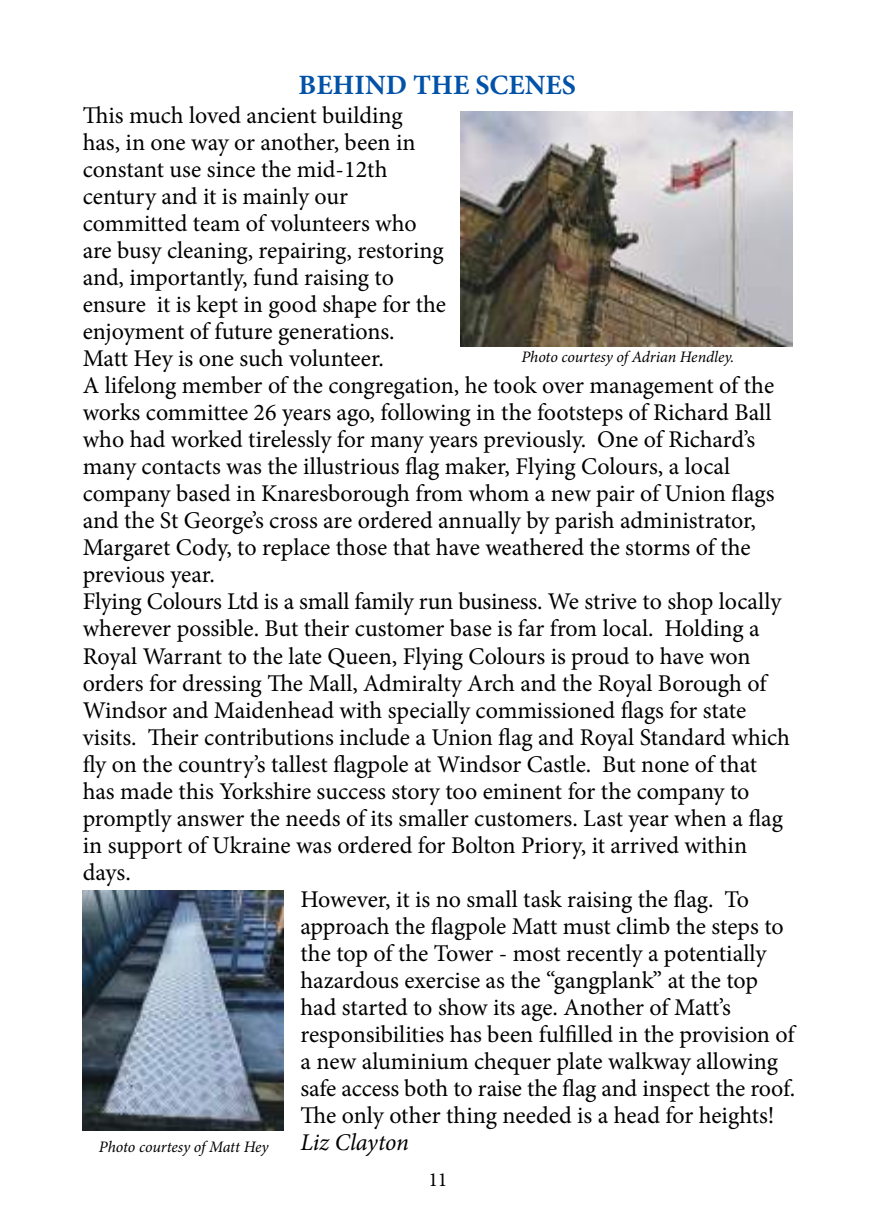
<style>
.page{position:relative;width:876px;height:1225px;background:#fff}
.page>*{position:absolute;margin:0;border:0;box-sizing:border-box;transform-origin:0 0}
.t1{font:700 28px "Minion Pro";color:#0252a7}
.t2{font:24px "Minion Pro";letter-spacing:-.005em;color:#000}
.t3{font:italic 24px "Minion Pro";letter-spacing:-.005em;color:#000}
.t4{font:20px "Minion Pro";color:#000}
.t5{font:italic 16px "Minion Pro";letter-spacing:-.01em;color:#000}
</style>
<div class="page">
<img style="left:82px;top:890px;width:201px;height:240px">
<img style="left:460px;top:111px;width:333px;height:235px">
<p class="t1" style="left:299px;top:65px;width:279px">BEHIND THE SCENES</p>
<p class="t2" style="left:83px;top:100px;width:321px">This much loved ancient building</p>
<p class="t2" style="left:83px;top:127px;width:334px">has, in one way or another, been in</p>
<p class="t2" style="left:83px;top:154px;width:306px">constant use since the mid-12th</p>
<p class="t2" style="left:83px;top:181px;width:267px">century and it is mainly our</p>
<p class="t2" style="left:83px;top:208px;width:336px">committed team of volunteers who</p>
<p class="t2" style="left:83px;top:235px;width:363px">are busy cleaning, repairing, restoring</p>
<p class="t2" style="left:83px;top:262px;width:313px">and, importantly, fund raising to</p>
<p class="t2" style="left:83px;top:289px;width:365px">ensure it is kept in good shape for the</p>
<p class="t2" style="left:83px;top:316px;width:314px">enjoyment of future generations.</p>
<p class="t2" style="left:83px;top:343px;width:303px">Matt Hey is one such volunteer.</p>
<p class="t2" style="left:83px;top:370px;width:693px">A lifelong member of the congregation, he took over management of the</p>
<p class="t2" style="left:83px;top:397px;width:690px">works committee 26 years ago, following in the footsteps of Richard Ball</p>
<p class="t2" style="left:83px;top:424px;width:674px">who had worked tirelessly for many years previously. One of Richard’s</p>
<p class="t2" style="left:83px;top:451px;width:649px">many contacts was the illustrious flag maker, Flying Colours, a local</p>
<p class="t2" style="left:83px;top:478px;width:693px">company based in Knaresborough from whom a new pair of Union flags</p>
<p class="t2" style="left:83px;top:505px;width:675px">and the St George’s cross are ordered annually by parish administrator,</p>
<p class="t2" style="left:83px;top:532px;width:670px">Margaret Cody, to replace those that have weathered the storms of the</p>
<p class="t2" style="left:83px;top:559px;width:134px">previous year.</p>
<p class="t2" style="left:83px;top:586px;width:700px">Flying Colours Ltd is a small family run business. We strive to shop locally</p>
<p class="t2" style="left:83px;top:613px;width:678px">wherever possible. But their customer base is far from local. Holding a</p>
<p class="t2" style="left:83px;top:640px;width:669px">Royal Warrant to the late Queen, Flying Colours is proud to have won</p>
<p class="t2" style="left:83px;top:667px;width:685px">orders for dressing The Mall, Admiralty Arch and the Royal Borough of</p>
<p class="t2" style="left:83px;top:694px;width:665px">Windsor and Maidenhead with specially commissioned flags for state</p>
<p class="t2" style="left:83px;top:721px;width:709px">visits. Their contributions include a Union flag and Royal Standard which</p>
<p class="t2" style="left:83px;top:748px;width:676px">fly on the country’s tallest flagpole at Windsor Castle. But none of that</p>
<p class="t2" style="left:83px;top:775px;width:668px">has made this Yorkshire success story too eminent for the company to</p>
<p class="t2" style="left:83px;top:802px;width:702px">promptly answer the needs of its smaller customers. Last year when a flag</p>
<p class="t2" style="left:83px;top:829px;width:666px">in support of Ukraine was ordered for Bolton Priory, it arrived within</p>
<p class="t2" style="left:83px;top:856px;width:50px">days.</p>
<p class="t2" style="left:300px;top:883px;width:450px">However, it is no small task raising the flag. To</p>
<p class="t2" style="left:300px;top:910px;width:485px">approach the flagpole Matt must climb the steps to</p>
<p class="t2" style="left:300px;top:937px;width:467px">the top of the Tower - most recently a potentially</p>
<p class="t2" style="left:300px;top:964px;width:459px">hazardous exercise as the “gangplank” at the top</p>
<p class="t2" style="left:300px;top:991px;width:432px">had started to show its age. Another of Matt’s</p>
<p class="t2" style="left:300px;top:1018px;width:496px">responsibilities has been fulfilled in the provision of</p>
<p class="t2" style="left:300px;top:1045px;width:479px">a new aluminium chequer plate walkway allowing</p>
<p class="t2" style="left:300px;top:1072px;width:496px">safe access both to raise the flag and inspect the roof.</p>
<p class="t2" style="left:300px;top:1099px;width:476px">The only other thing needed is a head for heights!</p>
<p class="t3" style="left:300px;top:1125px;width:110px">Liz Clayton</p>
<p class="t5" style="left:521px;top:346px;width:214px">Photo courtesy of Adrian Hendley.</p>
<p class="t5" style="left:99px;top:1135px;width:171px">Photo courtesy of Matt Hey</p>
<p class="t4" style="left:428px;top:1165px;width:21px">11</p>
</div>
